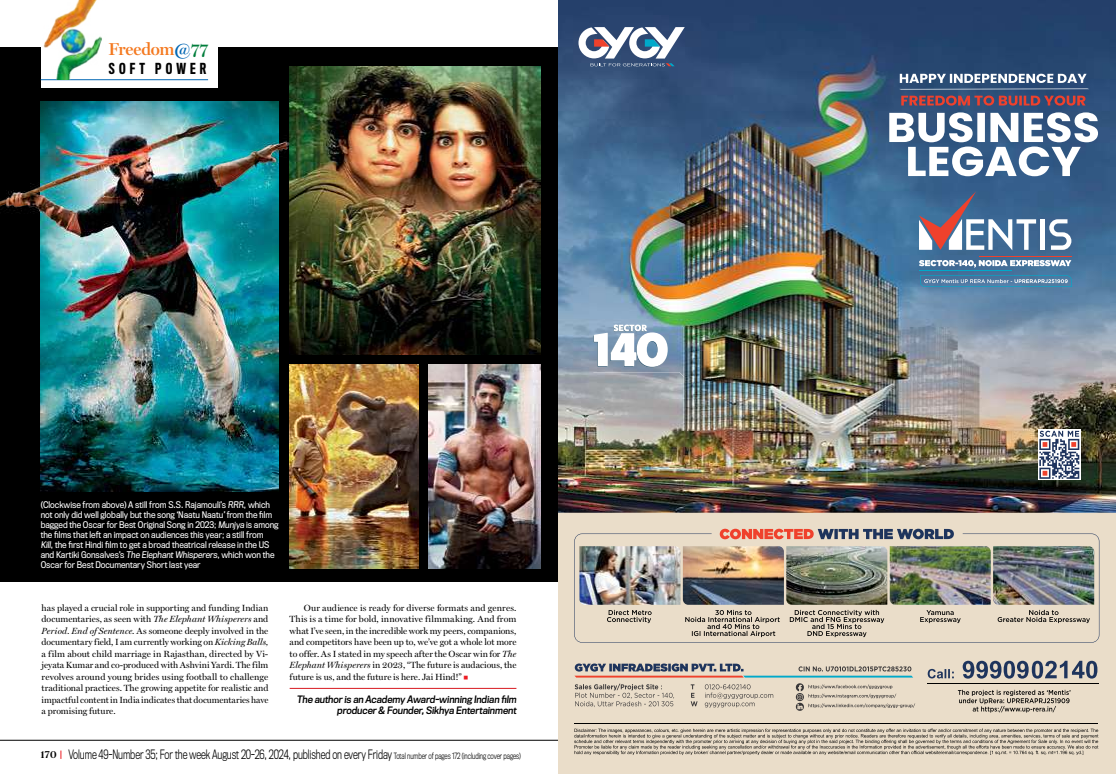
<style>
.page{position:relative;width:1116px;height:774px;background:#fff}
.page>*{position:absolute;margin:0;border:0;box-sizing:border-box;transform-origin:0 0}
.t1{font:600 17.3px "Miller Display";letter-spacing:-.01em;color:#f47920}
.t2{font:500 14px "Titling Gothic FB Comp";letter-spacing:.295em;color:#000}
.t3{font:300 12px "Titling Gothic FB Narrow";letter-spacing:-.005em;color:#000;scale:.8 1}
.t4{font:9.5px/11.5px "Titling Gothic FB Narrow Standard";color:#000;text-align:right}
.t5{font:9px/11.5px "Miller Display";color:#000;text-align:justify}
.t6{font:8.5px/10px "Titling Gothic FB Narrow";letter-spacing:-.005em;color:#fff}
.s1{color:#0066b3}
.s2{color:#007d3b}
.s3{font-style:italic}
.s4{color:#ed1d24}
.s5{font-family:"Publico Headline";font-weight:500;font-size:9.9px}
.s6{font-size:8px}
</style>
<div class="page">
<div style="left:0;top:47px;width:558px;height:535px;background:#000"></div>
<div style="left:41px;top:0;width:177px;height:87px;background:#fff"></div>
<img style="left:289px;top:364px;width:129px;height:205px">
<img style="left:429px;top:364px;width:112px;height:205px">
<hr style="left:290px;top:688px;width:226px;height:1px;background:#d71920">
<hr style="left:41px;top:79px;width:167px;height:1px;background:#0066b3">
<img style="left:43px;top:0;width:59px;height:79px">
<img style="left:41px;top:101px;width:238px;height:391px">
<img style="left:289px;top:67px;width:252px;height:287px">
<hr style="left:0;top:740px;width:558px;height:1px;background:#000">
<img style="left:0;top:128px;width:295px;height:98px">
<div style="left:558px;top:0;width:558px;height:774px;background:#eaddc9"></div>
<img style="left:558px;top:0;width:558px;height:513px">
<svg style="left:578px;top:27px;width:107px;height:39px;background:#8997ad"></svg>
<svg style="left:919px;top:260px;width:152px;height:8px"></svg>
<hr style="left:979px;top:256px;width:92px;height:1px;background:#ef412c">
<hr style="left:920px;top:270px;width:92px;height:1px;background:#00a9ca">
<hr style="left:1041px;top:219px;width:4px;height:31px;background:#fff">
<svg style="left:1049px;top:219px;width:22px;height:31px"></svg>
<svg style="left:919px;top:191px;width:117px;height:59px;background:#72829f"></svg>
<svg style="left:920px;top:275px;width:152px;height:12px;background:#598db0"></svg>
<svg style="left:720px;top:529px;width:234px;height:5px"></svg>
<svg style="left:593px;top:325px;width:91px;height:52px;background:#aebdcc"></svg>
<svg style="left:928px;top:669px;width:26px;height:9px"></svg>
<svg style="left:963px;top:661px;width:134px;height:18px"></svg>
<svg style="left:574px;top:664px;width:341px;height:47px"></svg>
<svg style="left:1038px;top:429px;width:43px;height:51px"></svg>
<svg style="left:1039px;top:438px;width:41px;height:42px"></svg>
<svg style="left:1039px;top:431px;width:40px;height:48px;background:#9599ac"></svg>
<svg style="left:574px;top:729px;width:524px;height:26px"></svg>
<hr style="left:574px;top:724px;width:524px;height:1px;background:#000">
<img style="left:574px;top:534px;width:525px;height:109px">
<svg style="left:901px;top:96px;width:185px;height:10px;background:#8b4753"></svg>
<svg style="left:900px;top:74px;width:187px;height:9px;background:#97a7bb"></svg>
<svg style="left:889px;top:112px;width:209px;height:64px;background:#8fa4bb"></svg>
<svg style="left:899px;top:89px;width:190px;height:1px"></svg>
<svg style="left:958px;top:690px;width:112px;height:23px"></svg>
<hr style="left:927px;top:683px;width:171px;height:1px;background:#000">
<h1 class="t1" style="left:108px;top:39px;width:101px">Freedom<span class="s1">@</span><span class="s2">77</span></h1>
<h2 class="t2" style="left:109px;top:60px;width:99px">SOFT POWER</h2>
<p class="t6" style="left:41px;top:500px;width:239px">(Clockwise from above) A still from S.S. Rajamouli’s RRR, which not only did well globally but the song ‘Naatu Naatu’from the film bagged the Oscar for Best Original Song in 2023; Munjya is among the films that left an impact on audiences this year; a still from<br>Kill, the first Hindi film to get a broad theatrical release in the US and Kartiki Gonsalves’s The Elephant Whisperers, which won the Oscar for Best Documentary Short last year</p>
<p class="t5" style="left:42px;top:602px;width:228px">has played a crucial role in supporting and funding Indian documentaries, as seen with <span class="s3">The Elephant Whisperers</span> and <span class="s3">Period. End of Sentence</span>. As someone deeply involved in the documentary field, I am currently working on <span class="s3">Kicking Balls, </span>a film about child marriage in Rajasthan, directed by Vi&shy;jeyata Kumar and co-produced with Ashvini Yardi. The film revolves around young brides using football to challenge traditional practices. The growing appetite for realistic and impactful content in India indicates that documentaries have a promising future.</p>
<p class="t5" style="left:290px;top:602px;width:228px;text-indent:14px">Our audience is ready for diverse formats and genres.<br>This is a time for bold, innovative filmmaking. And from what I’ve seen, in the incredible work my peers, companions, and competitors have been up to, we’ve got a whole lot more to offer. As I stated in my speech after the Oscar win for <span class="s3">The Elephant Whisperers</span> in 2023, “The future is audacious, the future is us, and the future is here. Jai Hind!” <span class="s4">■</span></p>
<p class="t4" style="left:297px;top:694px;width:223px">The author is an Academy Award-winning Indian film producer &amp; Founder,Sikhya Entertainment</p>
<h3 class="t3" style="left:41px;top:747px;width:602px"><span class="s5">170</span> Volume 49-Number 35; For the week August 20-26, 2024, published on every Friday <span class="s6">Total number of pages 172 (including cover pages)</span></h3>
</div>
